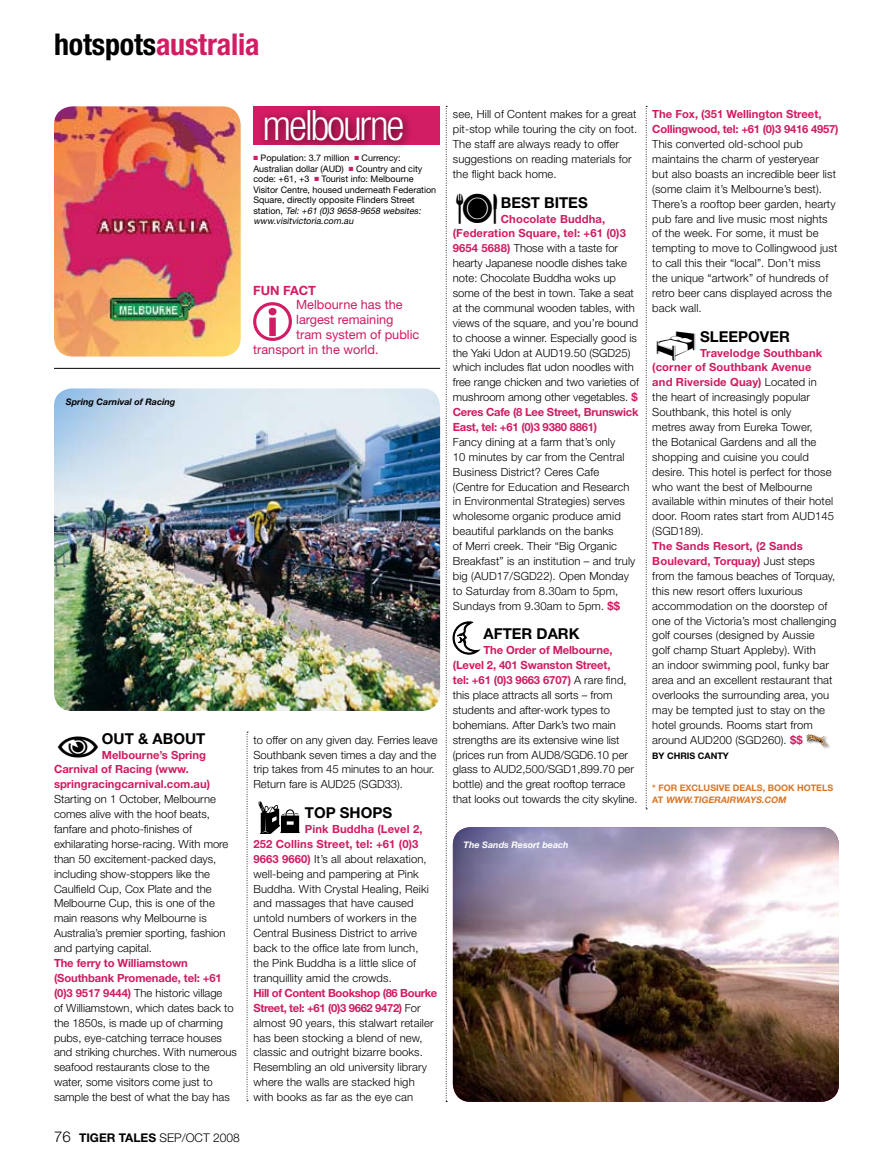
<style>
.page{position:relative;width:893px;height:1170px;background:#fff}
.page>*{position:absolute;margin:0;border:0;box-sizing:border-box;transform-origin:0 0}
.t1{font:300 condensed 42px "Helvetica Neue";letter-spacing:-.05em;color:#fff}
.t2{font:700 condensed 30px "Helvetica Neue";letter-spacing:-.005em;color:#d21c64}
.t3{font:700 15px "Helvetica Neue";color:#000}
.t4{font:12.75px "Helvetica Neue";color:#cf1c62}
.t5{font:700 12.75px "Helvetica Neue";color:#d21c64}
.t6{font:300 12px "Helvetica Neue";color:#000}
.t7{font:300 11.25px/14.9px "Helvetica Neue";letter-spacing:.01em;color:#000}
.t8{font:9px/10.5px "Helvetica Neue";color:#000}
.t9{font:700 9px "Helvetica Neue";color:#d87629}
.t10{font:italic 700 9px "Helvetica Neue";color:#d87629}
.t11{font:italic 700 9px "Helvetica Neue";color:#000}
.t12{font:italic 700 9px "Helvetica Neue";color:#fff}
.t13{font:700 9px "Helvetica Neue";color:#000}
.s1{color:#000}
.s2{color:#d21c64}
.s3{font-style:italic}
.s4{font-weight:700;color:#cf1c62}
.s5{font-size:15px}
.s6{font-weight:700}
.s7{font-style:normal}
</style>
<div class="page">
<img style="left:54px;top:388px;width:386px;height:323px;border-radius:18px">
<svg style="left:446px;top:106px;width:1px;height:996px"></svg>
<img style="left:54px;top:106px;width:187px;height:250px;border-radius:18px">
<hr style="left:54px;top:368px;width:386px;height:1px;background:#000">
<div style="left:253px;top:106px;width:187px;height:39px;background:#d21c64"></div>
<div style="left:258px;top:102px;width:156px;height:49px;background:#000;opacity:.75"></div>
<svg style="left:453px;top:621px;width:27px;height:33px"></svg>
<img style="left:806px;top:735px;width:24px;height:14px">
<svg style="left:807px;top:734px;width:20px;height:13px"></svg>
<svg style="left:646px;top:106px;width:1px;height:703px"></svg>
<svg style="left:253px;top:302px;width:39px;height:39px"></svg>
<svg style="left:247px;top:731px;width:1px;height:370px"></svg>
<img style="left:453px;top:827px;width:386px;height:274px;border-radius:18px">
<p class="t2" style="left:54px;top:26px;width:207px"><span class="s1">hotspots</span>australia</p>
<p class="t11" style="left:66px;top:396px;width:111px">Spring Carnival of Racing</p>
<p class="t1" style="left:263px;top:101px;width:143px">melbourne</p>
<p class="t8" style="left:253px;top:152px;width:184px"><span class="s2">■</span> Population: 3.7 million <span class="s2">■</span> Currency:<br>Australian dollar (AUD) <span class="s2">■</span> Country and city code: +61, +3 <span class="s2">■</span> Tourist info: Melbourne Visitor Centre, housed underneath Federation Square, directly opposite Flinders Street<br>s t a t i o n , <span class="s3">Tel: +61 (0)3 9658-9658 websites: www.visitvictoria.com.au</span></p>
<p class="t5" style="left:253px;top:282px;width:64px">FUN FACT</p>
<p class="t4" style="left:296px;top:297px;width:108px">Melbourne has the</p>
<p class="t4" style="left:296px;top:311px;width:99px">largest remaining</p>
<p class="t4" style="left:296px;top:326px;width:125px">tram system of public</p>
<p class="t4" style="left:253px;top:341px;width:127px">transport in the world.</p>
<p class="t3" style="left:102px;top:729px;width:105px">OUT &amp; ABOUT</p>
<p class="t7" style="left:54px;top:746px;width:185px;text-indent:48px"><span class="s4">Melbourne’s Spring<br>Carnival of Racing (www. springracingcarnival.com.au)<br></span>Starting on 1 October, Melbourne comes alive with the hoof beats, fanfare and photo-finishes of exhilarating horse-racing. With more than 50 excitement-packed days, including show-stoppers like the<br>Caulfield Cup, Cox Plate and the<br>Melbourne Cup, this is one of the main reasons why Melbourne is<br>Australia’s premier sporting, fashion and partying capital.<br><span class="s4">The ferry to Williamstown (Southbank Promenade, tel: +61 (0)3 9517 9444)</span> The historic village<br>of Williamstown, which dates back to the 1850s, is made up of charming pubs, eye-catching terrace houses and striking churches. With numerous seafood restaurants close to the water, some visitors come just to sample the best of what the bay has</p>
<p class="t6" style="left:54px;top:1130px;width:187px"><span class="s5">76</span> <span class="s6">Tiger Tales</span> sep/oct 2008</p>
<p class="t7" style="left:253px;top:732px;width:186px">to offer on any given day. Ferries leave Southbank seven times a day and the trip takes from 45 minutes to an hour.<br>Return fare is AUD25 (SGD33).</p>
<p class="t3" style="left:305px;top:803px;width:88px">TOP SHOPS</p>
<p class="t7" style="left:253px;top:821px;width:185px;text-indent:51px"><span class="s4">Pink Buddha (Level 2, 252 Collins Street, tel: +61 (0)3<br>9663 9660)</span> It’s all about relaxation, well-being and pampering at Pink Buddha. With Crystal Healing, Reiki and massages that have caused untold numbers of workers in the Central Business District to arrive back to the office late from lunch,<br>the Pink Buddha is a little slice of tranquillity amid the crowds.<br><span class="s4">Hill of Content Bookshop (86 Bourke Street, tel: +61 (0)3 9662 9472)</span> For almost 90 years, this stalwart retailer has been stocking a blend of new, classic and outright bizarre books.<br>Resembling an old university library where the walls are stacked high with books as far as the eye can</p>
<p class="t7" style="left:453px;top:107px;width:186px">see, Hill of Content makes for a great pit-stop while touring the city on foot.<br>The staff are always ready to offer suggestions on reading materials for the flight back home.</p>
<p class="t3" style="left:501px;top:193px;width:78px">BEST BITES</p>
<p class="t7" style="left:453px;top:211px;width:188px;text-indent:48px"><span class="s4">Chocolate Buddha, (Federation Square, tel: +61 (0)3<br>9654 5688)</span> Those with a taste for hearty Japanese noodle dishes take note: Chocolate Buddha woks up some of the best in town. Take a seat at the communal wooden tables, with views of the square, and you’re bound to choose a winner. Especially good is the Yaki Udon at AUD19.50 (SGD25) which includes flat udon noodles with free range chicken and two varieties of mushroom among other vegetables. <span class="s4">$ Ceres Cafe (8 Lee Street, Brunswick East, tel: +61 (0)3 9380 8861)<br></span>Fancy dining at a farm that’s only<br>10 minutes by car from the Central Business District? Ceres Cafe<br>(Centre for Education and Research in Environmental Strategies) serves wholesome organic produce amid beautiful parklands on the banks<br>of Merri creek. Their “Big Organic Breakfast” is an institution – and truly big (AUD17/SGD22). Open Monday to Saturday from 8.30am to 5pm, Sundays from 9.30am to 5pm. <span class="s4">$$</span></p>
<p class="t3" style="left:483px;top:624px;width:98px">AFTER DAR K</p>
<p class="t7" style="left:453px;top:642px;width:186px;text-indent:31px"><span class="s4">The Order of Melbourne, (Level 2, 401 Swanston Street,<br>tel: +61 (0)3 9663 6707)</span> A rare find, this place attracts all sorts – from students and after-work types to bohemians. After Dark’s two main strengths are its extensive wine list (prices run from AUD8/SGD6.10 per glass to AUD2,500/SGD1,899.70 per bottle) and the great rooftop terrace that looks out towards the city skyline.</p>
<p class="t7" style="left:652px;top:107px;width:188px"><span class="s4">The Fox, (351 Wellington Street, Collingwood, tel: +61 (0)3 9416 4957)<br></span>This converted old-school pub maintains the charm of yesteryear<br>but also boasts an incredible beer list (some claim it’s Melbourne’s best).<br>There’s a rooftop beer garden, hearty pub fare and live music most nights of the week. For some, it must be tempting to move to Collingwood just to call this their “local”. Don’t miss the unique “artwork” of hundreds of retro beer cans displayed across the back wall.</p>
<p class="t3" style="left:700px;top:327px;width:11px">SLEE</p>
<p class="t3" style="left:738px;top:327px;width:42px">POVER</p>
<p class="t7" style="left:652px;top:345px;width:186px;text-indent:48px"><span class="s4">Travelodge Southbank (corner of Southbank Avenue<br>and Riverside Quay)</span> Located in<br>the heart of increasingly popular<br>Southbank, this hotel is only<br>metres away from Eureka Tower,<br>the Botanical Gardens and all the shopping and cuisine you could desire. This hotel is perfect for those who want the best of Melbourne available within minutes of their hotel door. Room rates start from AUD145 (SGD189).<br><span class="s4">The Sands Resort, (2 Sands<br>Boulevard, Torquay)</span> Just steps from the famous beaches of Torquay, this new resort offers luxurious accommodation on the doorstep of one of the Victoria’s most challenging golf courses (designed by Aussie<br>golf champ Stuart Appleby). With<br>an indoor swimming pool, funky bar area and an excellent restaurant that overlooks the surrounding area, you may be tempted just to stay on the hotel grounds. Rooms start from around AUD200 (SGD260). <span class="s4">$$</span></p>
<p class="t13" style="left:652px;top:749px;width:34px">BY CHRIS</p>
<p class="t13" style="left:698px;top:749px;width:33px">CANTY</p>
<p class="t9" style="left:652px;top:782px;width:94px">* FOR EXCLUSIVE DEALS</p>
<p class="t9" style="left:763px;top:782px;width:60px">, BOOK HOTELS</p>
<p class="t10" style="left:652px;top:794px;width:53px"><span class="s7">AT</span> WWW.TIGERAIR</p>
<p class="t10" style="left:736px;top:794px;width:53px">WAYS.COM</p>
<p class="t12" style="left:463px;top:839px;width:107px">The Sands Resort beach</p>
</div>
